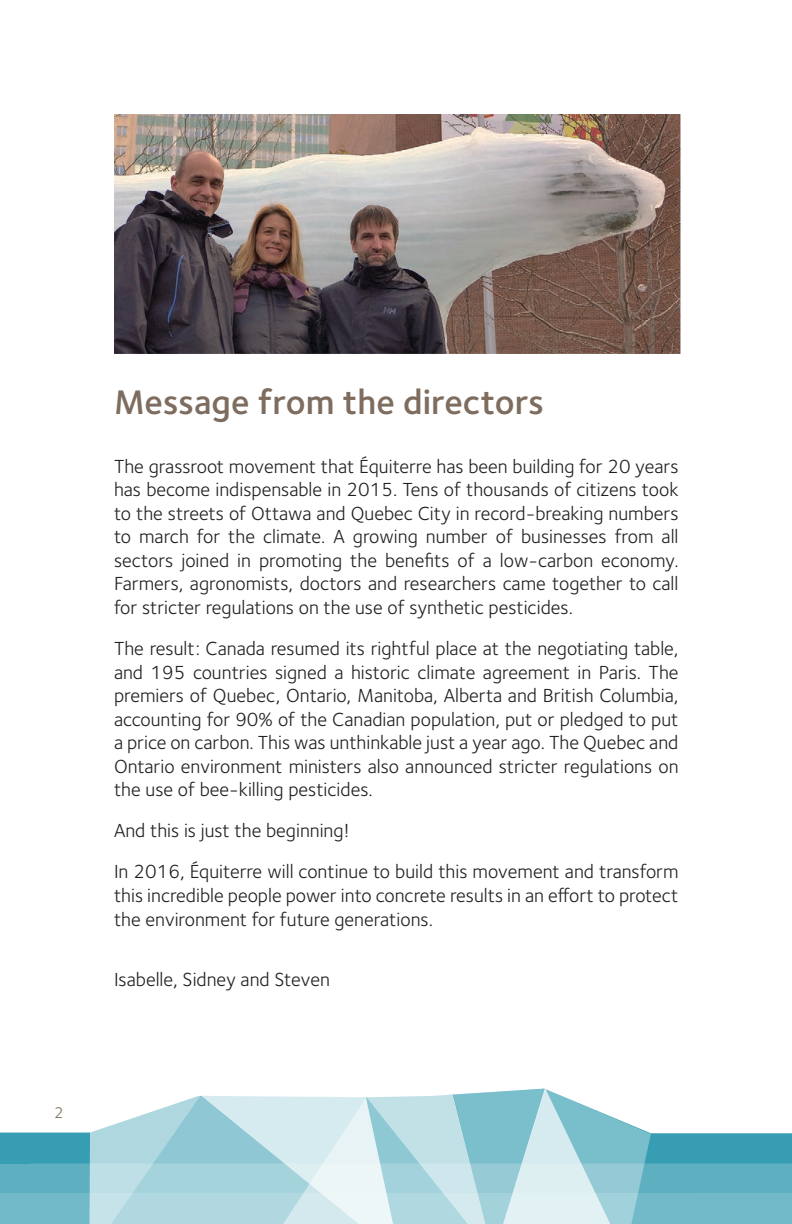
<style>
.page{position:relative;width:792px;height:1224px;background:#fff}
.page>*{position:absolute;margin:0;border:0;box-sizing:border-box;transform-origin:0 0}
.Titre{font:600 35.2px "Foundry Sterling";color:#7e6d5f}
.Texte{font:19.6px/23.6px "Foundry Sterling";color:#231f20;text-align:justify}
.t1{font:16px "Foundry Sterling";color:#7e6d5f}
</style>
<div class="page">
<div style="left:0;top:1163px;width:792px;height:31px;background:#5eb0c1"></div>
<img style="left:114px;top:114px;width:566px;height:240px">
<div style="left:0;top:1194px;width:792px;height:30px;background:#72bac9"></div>
<div style="left:0;top:1132px;width:792px;height:31px;background:#369db2"></div>
<svg style="left:89px;top:1088px;width:562px;height:136px;background:#bbdde4"></svg>
<div style="left:0;top:1133px;width:30px;height:30px;background:#369db2"></div>
<hr style="left:791px;top:1163px;width:1px;height:31px;background:#369db2">
<p class="t1" style="left:54px;top:1104px;width:11px">2</p>
<p class="Titre" style="left:114px;top:381px;width:432px">Message from the directors</p>
<p class="Texte" style="left:114px;top:455px;width:566px">The grassroot movement that Équiterre has been building for 20 years has become indispensable in 2015. Tens of thousands of citizens took to the streets of Ottawa and Quebec City in record-breaking numbers to march for the climate. A growing number of businesses from all sectors joined in promoting the benefits of a low-carbon economy.<br>Farmers, agronomists, doctors and researchers came together to call for stricter regulations on the use of synthetic pesticides.</p>
<p class="Texte" style="left:114px;top:637px;width:566px">The result: Canada resumed its rightful place at the negotiating table, and 195 countries signed a historic climate agreement in Paris. The premiers of Quebec, Ontario, Manitoba, Alberta and British Columbia, accounting for 90% of the Canadian population, put or pledged to put a price on carbon. This was unthinkable just a year ago. The Quebec and Ontario environment ministers also announced stricter regulations on the use of bee-killing pesticides.</p>
<p class="Texte" style="left:114px;top:819px;width:237px">And this is just the beginning!</p>
<p class="Texte" style="left:114px;top:860px;width:566px">In 2016, Équiterre will continue to build this movement and transform this incredible people power into concrete results in an effort to protect the environment for future generations.</p>
<p class="Texte" style="left:114px;top:968px;width:217px">Isabelle, Sidney and Steven</p>
</div>
